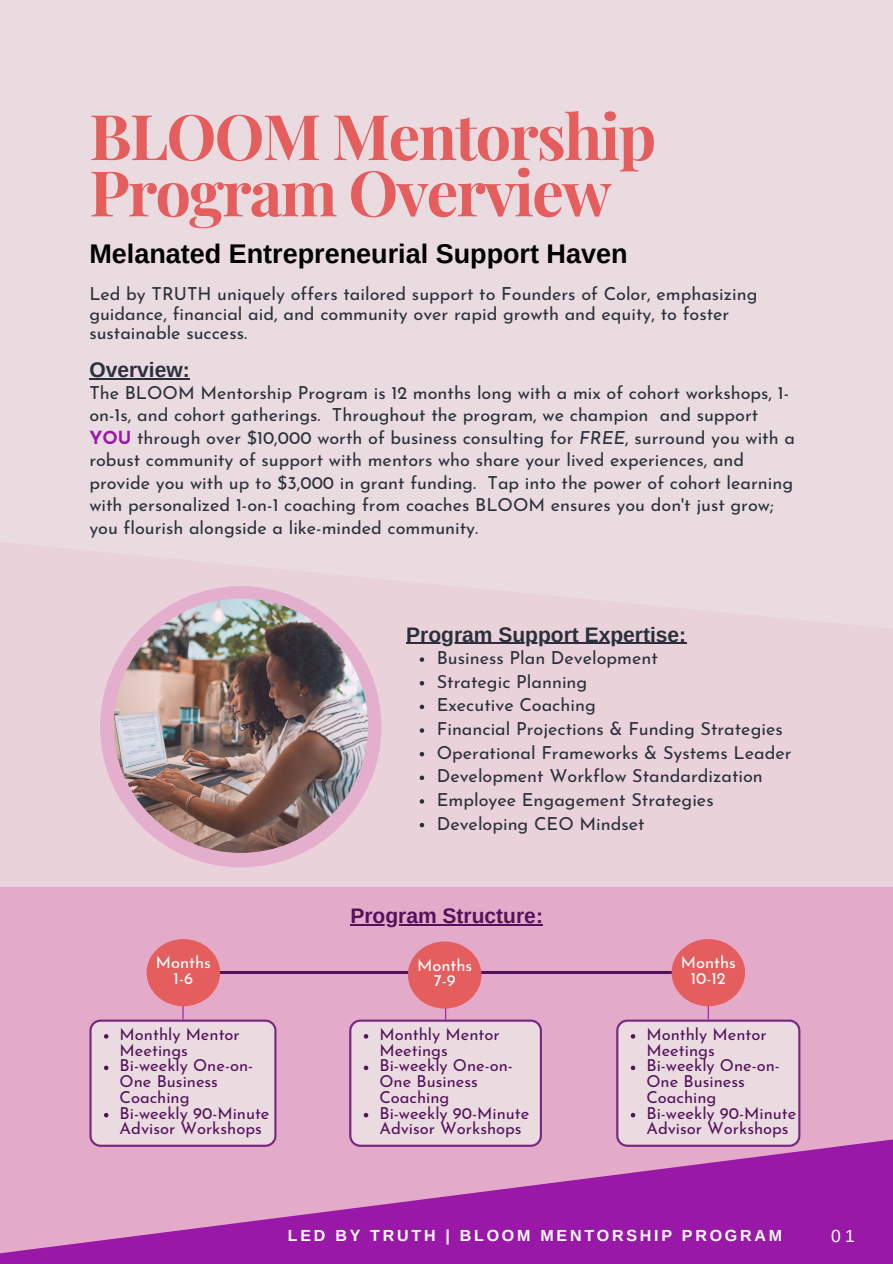
<style>
.page{position:relative;width:893px;height:1264px;background:#fff}
.page>*{position:absolute;margin:0;border:0;box-sizing:border-box;transform-origin:0 0}
.t1{font:700 63px/56.2px "Playfair Display";letter-spacing:-.03em;color:#e45e5e}
.t2{font:700 27px "Arimo";color:#000}
.t3{font:700 21px "Arimo";color:#293039}
.t4{font:700 21px "Arimo";color:#53115b}
.t5{font:18px/22.5px "Josefin Sans";color:#293039}
.t6{font:17.55px "Arimo";color:#fff}
.t7{font:16.5px/15.8px "Josefin Sans";color:#53115b}
.t8{font:16.5px/15.8px "Josefin Sans";color:#fff;text-align:center}
.t9{font:700 16.05px "Arimo";letter-spacing:.17em;color:#fff}
.s1{font-weight:700;color:#9918a8}
.s2{font-style:italic}
</style>
<div class="page">
<div style="left:0;top:0;width:892px;height:1263px;background:#e9dbdf"></div>
<div style="left:0;top:887px;width:892px;height:376px;background:#e3aac9"></div>
<div style="left:100px;top:586px;width:281px;height:281px;background:#e4afcc;border-radius:50%"></div>
<img style="left:113px;top:598px;width:255px;height:255px;border-radius:50%">
<svg style="left:0;top:1129px;width:892px;height:134px;fill:#9918a8"></svg>
<svg style="left:89px;top:1019px;width:187px;height:127px;background:#e3d1da"></svg>
<hr style="left:211px;top:971px;width:221px;height:3px;background:#53115b">
<hr style="left:459px;top:971px;width:221px;height:3px;background:#53115b">
<svg style="left:349px;top:1019px;width:192px;height:127px;background:#e2d1d9"></svg>
<svg style="left:616px;top:1019px;width:184px;height:127px;background:#e3d1d9"></svg>
<hr style="left:182px;top:972px;width:2px;height:47px;background:#9918a8">
<div style="left:146px;top:939px;width:74px;height:67px;background:#e45e5e;border-radius:50%"></div>
<hr style="left:445px;top:983px;width:1px;height:36px;background:#9918a8">
<div style="left:408px;top:941px;width:73px;height:67px;background:#e45e5e;border-radius:50%"></div>
<hr style="left:707px;top:972px;width:1px;height:47px;background:#9918a8">
<div style="left:671px;top:939px;width:74px;height:67px;background:#e45e5e;border-radius:50%"></div>
<hr style="left:89px;top:378px;width:101px;height:1px;background:#293039">
<hr style="left:406px;top:642px;width:280px;height:2px;background:#293039">
<svg style="left:419px;top:657px;width:5px;height:5px"></svg>
<svg style="left:419px;top:681px;width:5px;height:4px"></svg>
<svg style="left:419px;top:704px;width:5px;height:5px"></svg>
<svg style="left:419px;top:728px;width:5px;height:4px"></svg>
<svg style="left:419px;top:752px;width:5px;height:4px"></svg>
<svg style="left:419px;top:775px;width:5px;height:5px"></svg>
<svg style="left:419px;top:799px;width:5px;height:4px"></svg>
<svg style="left:419px;top:822px;width:5px;height:5px"></svg>
<hr style="left:350px;top:924px;width:193px;height:1px;background:#53115b">
<p class="t1" style="left:89px;top:106px;width:568px">BLOOM Mentorship<br>Program Overview</p>
<p class="t2" style="left:89px;top:239px;width:539px">Melanated Entrepreneurial Support Haven</p>
<p class="t5" style="left:89px;top:286px;width:669px;line-height:19.5px">Led by TRUTH uniquely offers tailored support to Founders of Color, emphasizing guidance, financial aid, and community over rapid growth and equity, to foster sustainable success.</p>
<p class="t3" style="left:89px;top:358px;width:102px">Overview:</p>
<p class="t5" style="left:89px;top:383px;width:707px">The BLOOM Mentorship Program is 12 months long with a mix of cohort workshops, 1- on-1s, and cohort gatherings. Throughout the program, we champion and support <span class="s1">YOU</span> through over $10,000 worth of business consulting for <span class="s2">FREE</span>, surround you with a robust community of support with mentors who share your lived experiences, and provide you with up to $3,000 in grant funding. Tap into the power of cohort learning with personalized 1-on-1 coaching from coaches BLOOM ensures you don't just grow; you flourish alongside a like-minded community.</p>
<p class="t3" style="left:406px;top:622px;width:281px">Program Support Expertise:</p>
<p class="t5" style="left:437px;top:648px;width:223px">Business Plan Development</p>
<p class="t5" style="left:437px;top:672px;width:152px">Strategic Planning</p>
<p class="t5" style="left:437px;top:695px;width:160px">Executive Coaching</p>
<p class="t5" style="left:437px;top:719px;width:347px">Financial Projections &amp; Funding Strategies</p>
<p class="t5" style="left:437px;top:743px;width:356px">Operational Frameworks &amp; Systems Leader</p>
<p class="t5" style="left:437px;top:766px;width:327px">Development Workflow Standardization</p>
<p class="t5" style="left:437px;top:790px;width:278px">Employee Engagement Strategies</p>
<p class="t5" style="left:437px;top:813px;width:209px">Developing CEO Mindset</p>
<p class="t4" style="left:350px;top:904px;width:194px">Program Structure:</p>
<p class="t8" style="left:156px;top:956px;width:57px">Months<br>1-6</p>
<p class="t8" style="left:417px;top:958px;width:57px">Months<br>7-9</p>
<p class="t8" style="left:680px;top:956px;width:57px">Months<br>10-12</p>
<p class="t7" style="left:120px;top:1027px;width:122px">Monthly Mentor<br>Meetings</p>
<p class="t7" style="left:120px;top:1059px;width:135px">Bi-weekly One-on-<br>One Business<br>Coaching</p>
<p class="t7" style="left:120px;top:1106px;width:151px">Bi-weekly 90-Minute<br>Advisor Workshops</p>
<p class="t7" style="left:379px;top:1027px;width:122px">Monthly Mentor<br>Meetings</p>
<p class="t7" style="left:379px;top:1059px;width:135px">Bi-weekly One-on-<br>One Business<br>Coaching</p>
<p class="t7" style="left:379px;top:1106px;width:151px">Bi-weekly 90-Minute<br>Advisor Workshops</p>
<p class="t7" style="left:646px;top:1027px;width:122px">Monthly Mentor<br>Meetings</p>
<p class="t7" style="left:646px;top:1059px;width:135px">Bi-weekly One-on-<br>One Business<br>Coaching</p>
<p class="t7" style="left:646px;top:1106px;width:151px">Bi-weekly 90-Minute<br>Advisor Workshops</p>
<p class="t9" style="left:288px;top:1226px;width:495px">LED BY TRUTH | BLOOM MENTORSHIP PROGRAM</p>
<p class="t6" style="left:831px;top:1225px;width:25px">01</p>
</div>
